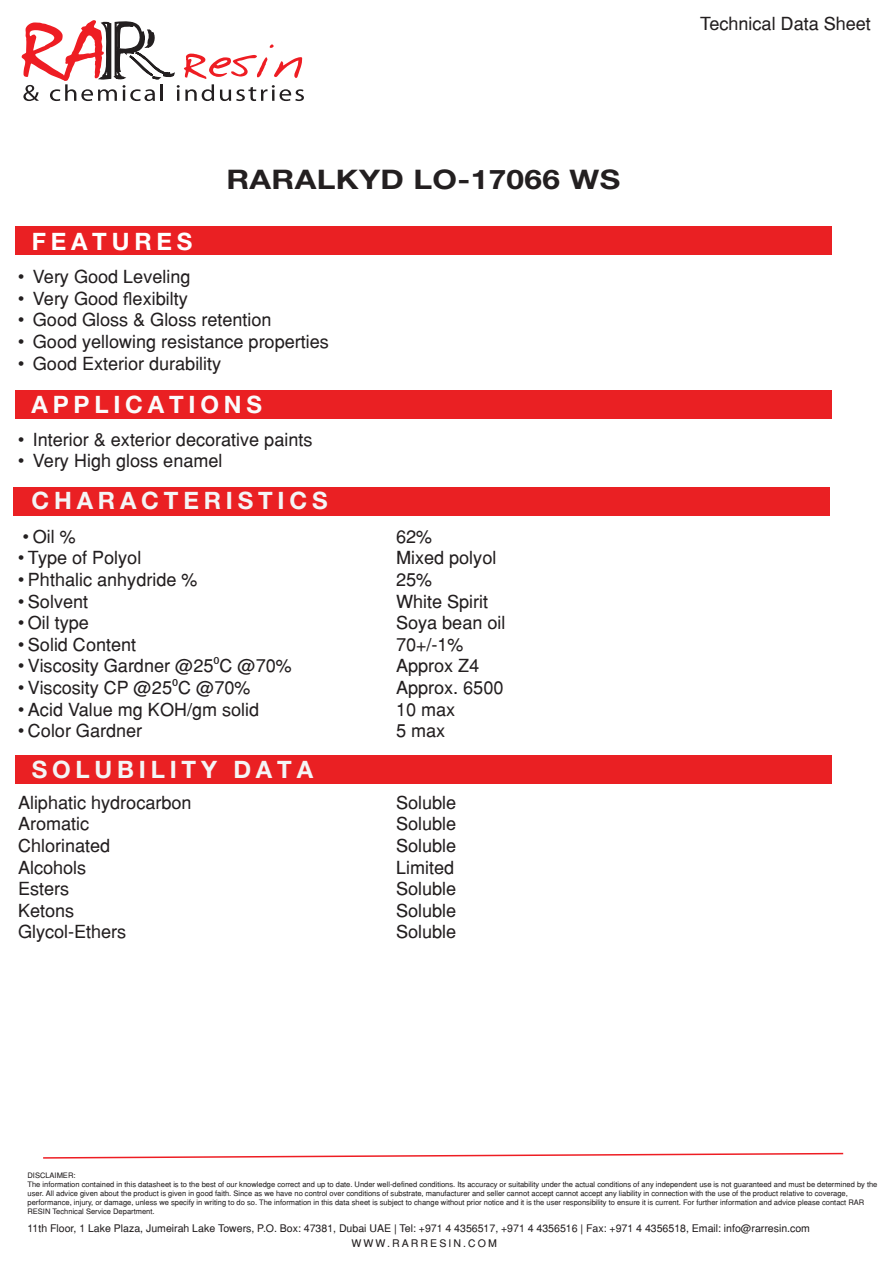
<style>
.page{position:relative;width:893px;height:1263px;background:#fff}
.page>*{position:absolute;margin:0;border:0;box-sizing:border-box;transform-origin:0 0}
.t1{font:700 27px "Helvetica Neue LT Pro";letter-spacing:.01em;color:#231f20;scale:1.17 1}
.t2{font:700 24px "Helvetica Neue LT Pro";letter-spacing:.2em;color:#f4f5f6}
.t3{font:700 24px "Helvetica Neue LT Pro";letter-spacing:.2em;color:#fafbfb}
.t4{font:700 24px "Helvetica Neue LT Pro";letter-spacing:.2em;color:#fff}
.t5{font:18px "Helvetica";color:#231f20}
.t6{font:10.5px/15px "Helvetica";color:#231f20}
.t7{font:7.5px/9px "Helvetica";color:#231f20}
.s1{font-family:"Myriad Pro"}
</style>
<div class="page">
<div style="left:15px;top:226px;width:816px;height:28px;background:#ea2023"></div>
<div style="left:15px;top:390px;width:816px;height:28px;background:#ea2023"></div>
<div style="left:13px;top:488px;width:816px;height:28px;background:#ea2023"></div>
<svg style="left:22px;top:20px;width:282px;height:81px"></svg>
<div style="left:15px;top:755px;width:816px;height:28px;background:#ea2023"></div>
<svg style="left:43px;top:1152px;width:801px;height:7px"></svg>
<h2 class="t4" style="left:32px;top:226px;width:162px">FEATURES</h2>
<h1 class="t1" style="left:226px;top:163px;width:338px">RARALKYD LO-17066 WS</h1>
<h3 class="t5" style="left:18px;top:266px;width:174px">• Very Good Leveling</h3>
<h3 class="t5" style="left:18px;top:287px;width:171px">• Very Good <span class="s1">fl</span>exibilty</h3>
<h3 class="t5" style="left:18px;top:309px;width:255px">• Good Gloss &amp; Gloss retention</h3>
<h3 class="t5" style="left:18px;top:331px;width:312px">• Good yellowing resistance properties</h3>
<h3 class="t5" style="left:18px;top:352px;width:205px">• Good Exterior durability</h3>
<h2 class="t3" style="left:31px;top:390px;width:232px">APPLICATIONS</h2>
<h3 class="t5" style="left:18px;top:428px;width:296px">• Interior &amp; exterior decorative paints</h3>
<h3 class="t5" style="left:18px;top:450px;width:206px">• Very High gloss enamel</h3>
<h2 class="t2" style="left:31px;top:486px;width:298px">CHARACTERISTICS</h2>
<h3 class="t5" style="left:23px;top:525px;width:54px">• Oil %</h3>
<h3 class="t5" style="left:396px;top:525px;width:38px">62%</h3>
<h3 class="t5" style="left:18px;top:547px;width:125px">• Type of Polyol</h3>
<h3 class="t5" style="left:396px;top:547px;width:102px">Mixed polyol</h3>
<h3 class="t5" style="left:18px;top:569px;width:181px">• Phthalic anhydride %</h3>
<h3 class="t5" style="left:396px;top:569px;width:38px">25%</h3>
<h3 class="t5" style="left:18px;top:590px;width:72px">• Solvent</h3>
<h3 class="t5" style="left:396px;top:590px;width:93px">White Spirit</h3>
<h3 class="t5" style="left:18px;top:612px;width:73px">• Oil type</h3>
<h3 class="t5" style="left:396px;top:612px;width:111px">Soya bean oil</h3>
<h3 class="t5" style="left:18px;top:633px;width:120px">• Solid Content</h3>
<h3 class="t5" style="left:396px;top:633px;width:69px">70+/-1%</h3>
<h3 class="t5" style="left:18px;top:655px;width:275px">• Viscosity Gardner @25<span class="s1">0</span>C @70%</h3>
<h3 class="t5" style="left:396px;top:655px;width:85px">Approx Z4</h3>
<h3 class="t5" style="left:18px;top:677px;width:234px">• Viscosity CP @25<span class="s1">0</span>C @70%</h3>
<h3 class="t5" style="left:396px;top:677px;width:109px">Approx. 6500</h3>
<h3 class="t5" style="left:18px;top:698px;width:243px">• Acid Value mg KOH/gm solid</h3>
<h3 class="t5" style="left:396px;top:698px;width:61px">10 max</h3>
<h3 class="t5" style="left:18px;top:720px;width:126px">• Color Gardner</h3>
<h3 class="t5" style="left:396px;top:720px;width:51px">5 max</h3>
<h2 class="t2" style="left:32px;top:755px;width:283px">SOLUBILITY DATA</h2>
<h3 class="t5" style="left:18px;top:791px;width:175px">Aliphatic hydrocarbon</h3>
<h3 class="t5" style="left:396px;top:791px;width:62px">Soluble</h3>
<h3 class="t5" style="left:18px;top:813px;width:73px">Aromatic</h3>
<h3 class="t5" style="left:396px;top:813px;width:62px">Soluble</h3>
<h3 class="t5" style="left:18px;top:835px;width:94px">Chlorinated</h3>
<h3 class="t5" style="left:396px;top:835px;width:62px">Soluble</h3>
<h3 class="t5" style="left:18px;top:856px;width:70px">Alcohols</h3>
<h3 class="t5" style="left:396px;top:856px;width:60px">Limited</h3>
<h3 class="t5" style="left:18px;top:878px;width:53px">Esters</h3>
<h3 class="t5" style="left:396px;top:878px;width:62px">Soluble</h3>
<h3 class="t5" style="left:18px;top:899px;width:58px">Ketons</h3>
<h3 class="t5" style="left:396px;top:899px;width:62px">Soluble</h3>
<h3 class="t5" style="left:18px;top:921px;width:110px">Glycol-Ethers</h3>
<h3 class="t5" style="left:396px;top:921px;width:62px">Soluble</h3>
<h3 class="t5" style="left:700px;top:12px;width:172px">Technical Data Sheet</h3>
<p class="t7" style="left:28px;top:1170px;width:851px">DISCLAIMER:<br>The information contained in this datasheet is to the best of our knowledge correct and up to date. Under well-defined conditions. Its accuracy or suitability under the actual conditions of any independent use is not guaranteed and must be determined by the user. All advice given about the product is given in good faith. Since as we have no control over conditions of substrate, manufacturer and seller cannot accept cannot accept any liability in connection with the use of the product relative to coverage, performance, injury, or damage, unless we specify in writing to do so. The information in this data sheet is subject to change without prior notice and it is the user responsibility to ensure it is current. For further information and advice please contact RAR RESIN Technical Service Department.</p>
<h3 class="t6" style="left:352px;top:1221px;width:460px;text-indent:-324px">11th Floor, 1 Lake Plaza, Jumeirah Lake Towers, P.O. Box: 47381, Dubai UAE | Tel: +971 4 4356517, +971 4 4356516 | Fax: +971 4 4356518, Email: info@rarresin.com<br>WWW.RARRESIN.COM</h3>
</div>
